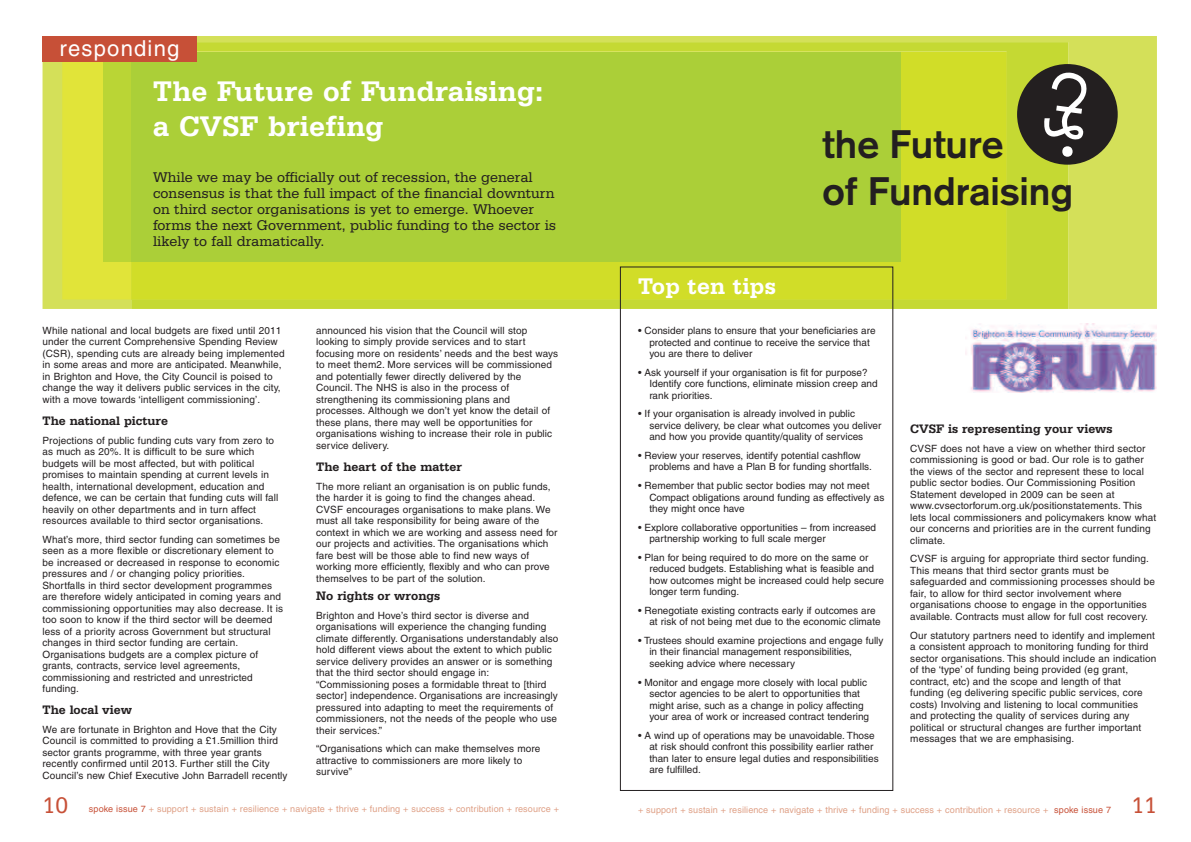
<style>
.page{position:relative;width:1191px;height:842px;background:#fff}
.page>*{position:absolute;margin:0;border:0;box-sizing:border-box;transform-origin:0 0}
.t1{font:700 39.1px/46.9px "Akzidenz Grotesk";color:#231f20}
.t2{font:700 30px/35px "Serifa BT";letter-spacing:.01em;color:#fff}
.t3{font:700 24px "Serifa BT";letter-spacing:.01em;color:#fff}
.t4{font:24px "Serifa BT";color:#c75037}
.t5{font:22px "Helvetica";letter-spacing:.055em;color:#fff}
.t6{font:15px/16px "Serifa BT";color:#231f20}
.t7{font:700 13px "Serifa BT";color:#231f20}
.t8{font:10px/11.5px "Helvetica";letter-spacing:.01em;color:#231f20}
.t9{font:9px "Helvetica";letter-spacing:.01em;color:#dfa086}
.s1{color:#c75037}
</style>
<div class="page">
<div style="left:43px;top:36px;width:1114px;height:273px;background:#d4e059"></div>
<div style="left:62px;top:62px;width:69px;height:237px;background:#e1e439"></div>
<svg style="left:131px;top:42px;width:937px;height:267px;background:#c6d935"></svg>
<div style="left:131px;top:52px;width:875px;height:247px;background:#d1dd28"></div>
<div style="left:103px;top:52px;width:28px;height:209px;background:#bad535"></div>
<div style="left:131px;top:52px;width:769px;height:209px;background:#abcf38"></div>
<div style="left:1017px;top:64px;width:100px;height:101px;background:#231f20;border-radius:50%"></div>
<div style="left:1062px;top:146px;width:10px;height:11px;background:#fff;border-radius:50%"></div>
<svg style="left:1044px;top:72px;width:43px;height:68px"></svg>
<div style="left:43px;top:36px;width:154px;height:26px;background:#c75037"></div>
<div style="left:620px;top:266px;width:273px;height:525px;border:1px solid #231f20"></div>
<img style="left:966px;top:323px;width:191px;height:69px">
<h3 class="t5" style="left:60px;top:40px;width:121px">responding</h3>
<h2 class="t2" style="left:153px;top:76px;width:392px">The Future of Fundraising: a CVSF briefing</h2>
<p class="t6" style="left:153px;top:170px;width:404px">While we may be officially out of recession, the general consensus is that the full impact of the financial downturn on third sector organisations is yet to emerge. Whoever forms the next Government, public funding to the sector is likely to fall dramatically.</p>
<p class="t8" style="left:43px;top:326px;width:244px">While national and local budgets are fixed until 2011 under the current Comprehensive Spending Review (CSR), spending cuts are already being implemented in some areas and more are anticipated. Meanwhile, in Brighton and Hove, the City Council is poised to change the way it delivers public services in the city, with a move towards ‘intelligent commissioning’.</p>
<h3 class="t7" style="left:43px;top:416px;width:127px">The national picture</h3>
<p class="t8" style="left:43px;top:435px;width:237px">Projections of public funding cuts vary from zero to as much as 20%. It is difficult to be sure which budgets will be most affected, but with political promises to maintain spending at current levels in health, international development, education and defence, we can be certain that funding cuts will fall heavily on other departments and in turn affect resources available to third sector organisations.</p>
<p class="t8" style="left:43px;top:534px;width:242px">What’s more, third sector funding can sometimes be seen as a more flexible or discretionary element to be increased or decreased in response to economic pressures and / or changing policy priorities.<br>Shortfalls in third sector development programmes are therefore widely anticipated in coming years and commissioning opportunities may also decrease. It is too soon to know if the third sector will be deemed less of a priority across Government but structural changes in third sector funding are certain.<br>Organisations budgets are a complex picture of grants, contracts, service level agreements, commissioning and restricted and unrestricted funding.</p>
<h3 class="t7" style="left:43px;top:706px;width:91px">The local view</h3>
<p class="t8" style="left:43px;top:724px;width:247px">We are fortunate in Brighton and Hove that the City Council is committed to providing a £1.5million third sector grants programme, with three year grants recently confirmed until 2013. Further still the City Council’s new Chief Executive John Barradell recently</p>
<p class="t8" style="left:316px;top:326px;width:243px">announced his vision that the Council will stop looking to simply provide services and to start focusing more on residents’ needs and the best ways to meet them2. More services will be commissioned and potentially fewer directly delivered by the Council. The NHS is also in the process of strengthening its commissioning plans and processes. Although we don’t yet know the detail of these plans, there may well be opportunities for organisations wishing to increase their role in public service delivery.</p>
<h3 class="t7" style="left:316px;top:462px;width:147px">The heart of the matter</h3>
<p class="t8" style="left:316px;top:481px;width:243px">The more reliant an organisation is on public funds, the harder it is going to find the changes ahead.<br>CVSF encourages organisations to make plans. We must all take responsibility for being aware of the context in which we are working and assess need for our projects and activities. The organisations which fare best will be those able to find new ways of working more efficiently, flexibly and who can prove themselves to be part of the solution.</p>
<h3 class="t7" style="left:316px;top:592px;width:126px">No rights or wrongs</h3>
<p class="t8" style="left:316px;top:610px;width:244px">Brighton and Hove’s third sector is diverse and organisations will experience the changing funding climate differently. Organisations understandably also hold different views about the extent to which public service delivery provides an answer or is something that the third sector should engage in: “Commissioning poses a formidable threat to [third sector] independence. Organisations are increasingly pressured into adapting to meet the requirements of commissioners, not the needs of the people who use their services.”</p>
<p class="t8" style="left:316px;top:744px;width:226px">“Organisations which can make themselves more attractive to commissioners are more likely to survive”</p>
<h3 class="t4" style="left:43px;top:797px;width:27px">10</h3>
<p class="t9" style="left:89px;top:805px;width:472px"><span class="s1">spoke issue 7</span> + support + sustain + resilience + navigate + thrive + funding + success + contribution + resource +</p>
<h1 class="t1" style="left:822px;top:123px;width:252px">the Futu e<br>of Fund a s ng</h1>
<h3 class="t3" style="left:638px;top:278px;width:139px">Top ten tips</h3>
<p class="t8" style="left:649px;top:326px;width:228px;text-indent:-11px">• Consider plans to ensure that your beneficiaries are protected and continue to receive the service that you are there to deliver</p>
<p class="t8" style="left:649px;top:367px;width:230px;text-indent:-11px">• Ask yourself if your organisation is fit for purpose?<br>Identify core functions, eliminate mission creep and rank priorities.</p>
<p class="t8" style="left:649px;top:409px;width:234px;text-indent:-11px">• If your organisation is already involved in public service delivery, be clear what outcomes you deliver and how you provide quantity/quality of services</p>
<p class="t8" style="left:649px;top:451px;width:224px;text-indent:-11px">• Review your reserves, identify potential cashflow problems and have a Plan B for funding shortfalls.</p>
<p class="t8" style="left:649px;top:481px;width:236px;text-indent:-11px">• Remember that public sector bodies may not meet<br>Compact obligations around funding as effectively as they might once have</p>
<p class="t8" style="left:649px;top:522px;width:228px;text-indent:-11px">• Explore collaborative opportunities – from increased partnership working to full scale merger</p>
<p class="t8" style="left:649px;top:552px;width:236px;text-indent:-11px">• Plan for being required to do more on the same or reduced budgets. Establishing what is feasible and how outcomes might be increased could help secure longer term funding.</p>
<p class="t8" style="left:649px;top:605px;width:233px;text-indent:-11px">• Renegotiate existing contracts early if outcomes are at risk of not being met due to the economic climate</p>
<p class="t8" style="left:649px;top:635px;width:236px;text-indent:-11px">• Trustees should examine projections and engage fully in their financial management responsibilities, seeking advice where necessary</p>
<p class="t8" style="left:649px;top:677px;width:221px;text-indent:-11px">• Monitor and engage more closely with local public sector agencies to be alert to opportunities that might arise, such as a change in policy affecting your area of work or increased contract tendering</p>
<p class="t8" style="left:649px;top:730px;width:231px;text-indent:-11px">• A wind up of operations may be unavoidable. Those at risk should confront this possibility earlier rather than later to ensure legal duties and responsibilities are fulfilled.</p>
<h3 class="t7" style="left:910px;top:425px;width:204px">CVSF is representing your views</h3>
<p class="t8" style="left:910px;top:443px;width:247px">CVSF does not have a view on whether third sector commissioning is good or bad. Our role is to gather the views of the sector and represent these to local public sector bodies. Our Commissioning Position Statement developed in 2009 can be seen at www.cvsectorforum.org.uk/positionstatements. This lets local commissioners and policymakers know what our concerns and priorities are in the current funding climate.</p>
<p class="t8" style="left:910px;top:554px;width:246px">CVSF is arguing for appropriate third sector funding.<br>This means that third sector grants must be safeguarded and commissioning processes should be fair, to allow for third sector involvement where organisations choose to engage in the opportunities available. Contracts must allow for full cost recovery.</p>
<p class="t8" style="left:910px;top:630px;width:247px">Our statutory partners need to identify and implement a consistent approach to monitoring funding for third sector organisations. This should include an indication of the ‘type’ of funding being provided (eg grant, contract, etc) and the scope and length of that funding (eg delivering specific public services, core costs) Involving and listening to local communities and protecting the quality of services during any political or structural changes are further important messages that we are emphasising.</p>
<p class="t9" style="left:638px;top:806px;width:474px">+ support + sustain + resilience + navigate + thrive + funding + success + contribution + resource + <span class="s1">spoke issue 7</span></p>
<h3 class="t4" style="left:1131px;top:798px;width:27px">11</h3>
</div>
